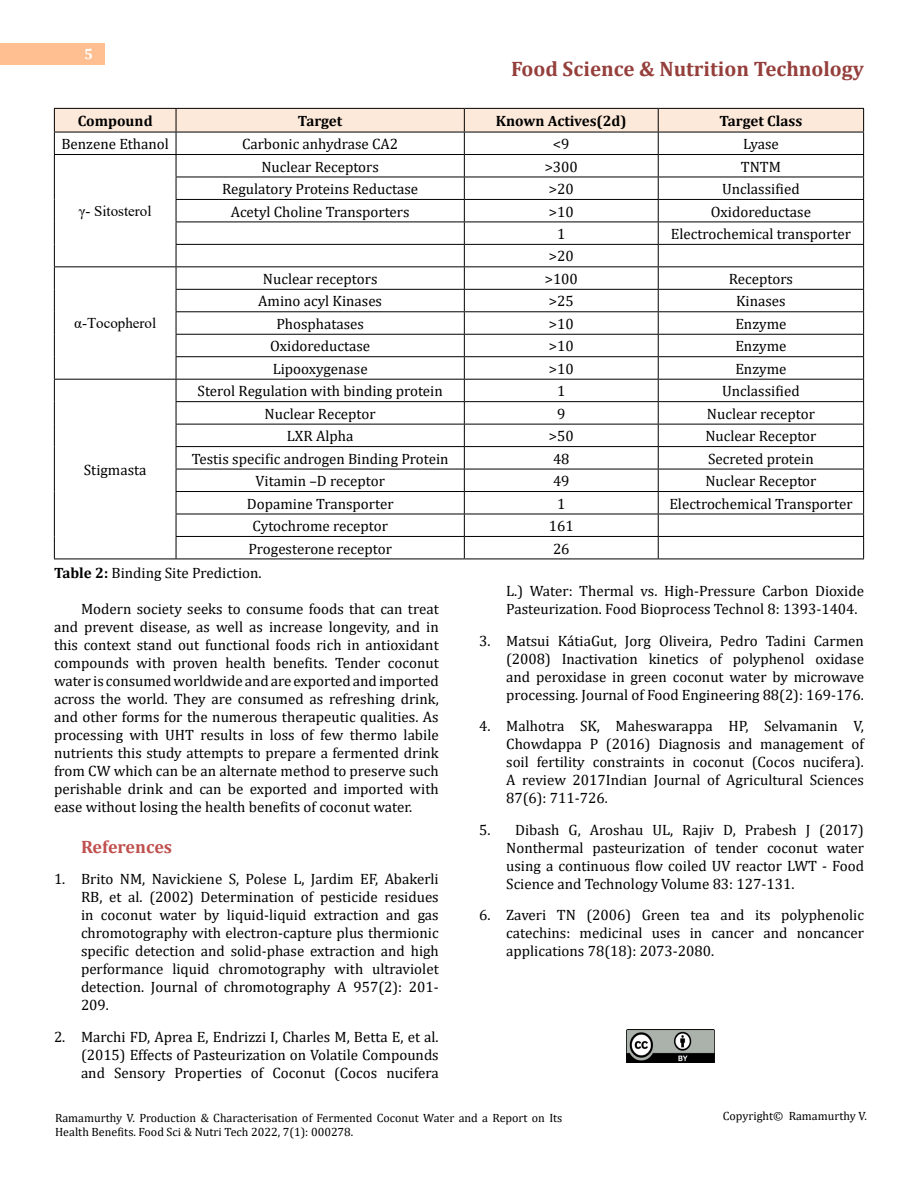
<style>
.page{position:relative;width:918px;height:1188px;background:#fff}
.page>*{position:absolute;margin:0;border:0;box-sizing:border-box;transform-origin:0 0}
.t1{font:700 21px "Cambria";color:#953f3c}
.t2{font:700 18px "Cambria";color:#c0504d}
.t3{font:15px/18px "Cambria";color:#000;text-align:justify}
.t4{font:700 15px "Cambria";color:#000}
.t5{font:15px "Times New Roman";color:#000}
.t6{font:700 15px "Cambria";color:#fff}
.t7{font:12px/14.4px "Cambria";color:#000}
.s1{font-weight:700}
</style>
<div class="page">
<div style="left:0;top:43px;width:105px;height:21px;background:#ffbf91"></div>
<hr style="left:54px;top:559px;width:122px;height:1px;background:#000">
<hr style="left:176px;top:559px;width:288px;height:1px;background:#000">
<hr style="left:464px;top:559px;width:194px;height:1px;background:#000">
<hr style="left:658px;top:559px;width:206px;height:1px;background:#000">
<svg style="left:54px;top:108px;width:810px;height:451px"></svg>
<img style="left:626px;top:1029px;width:89px;height:34px">
<p class="t6" style="left:84px;top:44px;width:10px">5</p>
<h1 class="t1" style="left:511px;top:54px;width:354px">Food Science &amp; Nutrition Technology</h1>
<p class="t4" style="left:78px;top:110px;width:76px">Compound</p>
<p class="t4" style="left:298px;top:110px;width:46px">Target</p>
<p class="t4" style="left:496px;top:110px;width:132px">Known Actives(2d)</p>
<p class="t4" style="left:720px;top:110px;width:84px">Target Class</p>
<p class="t3" style="left:61px;top:135px;width:109px">Benzene Ethanol</p>
<p class="t3" style="left:242px;top:135px;width:158px">Carbonic anhydrase CA2</p>
<p class="t3" style="left:553px;top:135px;width:18px">&lt;9</p>
<p class="t3" style="left:743px;top:135px;width:37px">Lyase</p>
<p class="t5" style="left:79px;top:200px;width:74px">γ- Sitosterol</p>
<p class="t5" style="left:74px;top:313px;width:84px">α-Tocopherol</p>
<p class="t3" style="left:261px;top:157px;width:119px">Nuclear Receptors</p>
<p class="t3" style="left:545px;top:157px;width:35px">&gt;300</p>
<p class="t3" style="left:741px;top:157px;width:42px">TNTM</p>
<p class="t3" style="left:222px;top:180px;width:198px">Regulatory Proteins Reductase</p>
<p class="t3" style="left:549px;top:180px;width:26px">&gt;20</p>
<p class="t3" style="left:722px;top:180px;width:79px">Unclassified</p>
<p class="t3" style="left:231px;top:202px;width:180px">Acetyl Choline Transporters</p>
<p class="t3" style="left:549px;top:202px;width:26px">&gt;10</p>
<p class="t3" style="left:711px;top:202px;width:102px">Oxidoreductase</p>
<p class="t3" style="left:557px;top:225px;width:10px">1</p>
<p class="t3" style="left:671px;top:225px;width:181px">Electrochemical transporter</p>
<p class="t3" style="left:549px;top:247px;width:26px">&gt;20</p>
<p class="t3" style="left:263px;top:270px;width:116px">Nuclear receptors</p>
<p class="t3" style="left:545px;top:270px;width:35px">&gt;100</p>
<p class="t3" style="left:729px;top:270px;width:66px">Receptors</p>
<p class="t3" style="left:258px;top:292px;width:125px">Amino acyl Kinases</p>
<p class="t3" style="left:549px;top:292px;width:26px">&gt;25</p>
<p class="t3" style="left:736px;top:292px;width:51px">Kinases</p>
<p class="t3" style="left:276px;top:315px;width:89px">Phosphatases</p>
<p class="t3" style="left:549px;top:315px;width:26px">&gt;10</p>
<p class="t3" style="left:735px;top:315px;width:53px">Enzyme</p>
<p class="t3" style="left:270px;top:337px;width:102px">Oxidoreductase</p>
<p class="t3" style="left:549px;top:337px;width:26px">&gt;10</p>
<p class="t3" style="left:735px;top:337px;width:53px">Enzyme</p>
<p class="t3" style="left:273px;top:360px;width:97px">Lipooxygenase</p>
<p class="t3" style="left:549px;top:360px;width:26px">&gt;10</p>
<p class="t3" style="left:735px;top:360px;width:53px">Enzyme</p>
<p class="t3" style="left:198px;top:382px;width:247px">Sterol Regulation with binding protein</p>
<p class="t3" style="left:557px;top:382px;width:10px">1</p>
<p class="t3" style="left:722px;top:382px;width:79px">Unclassified</p>
<p class="t3" style="left:265px;top:405px;width:113px">Nuclear Receptor</p>
<p class="t3" style="left:557px;top:405px;width:10px">9</p>
<p class="t3" style="left:707px;top:405px;width:110px">Nuclear receptor</p>
<p class="t3" style="left:287px;top:427px;width:68px">LXR Alpha</p>
<p class="t3" style="left:549px;top:427px;width:26px">&gt;50</p>
<p class="t3" style="left:705px;top:427px;width:113px">Nuclear Receptor</p>
<p class="t3" style="left:192px;top:450px;width:258px">Testis specific androgen Binding Protein</p>
<p class="t3" style="left:553px;top:450px;width:18px">48</p>
<p class="t3" style="left:708px;top:450px;width:107px">Secreted protein</p>
<p class="t3" style="left:256px;top:472px;width:131px">Vitamin –D receptor</p>
<p class="t3" style="left:553px;top:472px;width:18px">49</p>
<p class="t3" style="left:705px;top:472px;width:113px">Nuclear Receptor</p>
<p class="t3" style="left:247px;top:494px;width:148px">Dopamine Transporter</p>
<p class="t3" style="left:557px;top:494px;width:10px">1</p>
<p class="t3" style="left:669px;top:494px;width:185px">Electrochemical Transporter</p>
<p class="t3" style="left:253px;top:517px;width:137px">Cytochrome receptor</p>
<p class="t3" style="left:549px;top:517px;width:26px">161</p>
<p class="t3" style="left:248px;top:539px;width:145px">Progesterone receptor</p>
<p class="t3" style="left:553px;top:539px;width:18px">26</p>
<p class="t3" style="left:54px;top:564px;width:209px"><span class="s1">Table 2:</span> Binding Site Prediction.</p>
<p class="t3" style="left:54px;top:600px;width:386px;text-indent:27px">Modern society seeks to consume foods that can treat and prevent disease, as well as increase longevity, and in this context stand out functional foods rich in antioxidant compounds with proven health benefits. Tender coconut water is consumed worldwide and are exported and imported across the world. They are consumed as refreshing drink, and other forms for the numerous therapeutic qualities. As processing with UHT results in loss of few thermo labile nutrients this study attempts to prepare a fermented drink from CW which can be an alternate method to preserve such perishable drink and can be exported and imported with ease without losing the health benefits of coconut water.</p>
<p class="t2" style="left:81px;top:834px;width:93px">References</p>
<p class="t3" style="left:81px;top:870px;width:359px;text-indent:-27px">1. Brito NM, Navickiene S, Polese L, Jardim EF, Abakerli RB, et al. (2002) Determination of pesticide residues in coconut water by liquid-liquid extraction and gas chromotography with electron-capture plus thermionic specific detection and solid-phase extraction and high performance liquid chromotography with ultraviolet detection. Journal of chromotography A 957(2): 201- 209.</p>
<p class="t3" style="left:81px;top:1027px;width:359px;text-indent:-27px">2. Marchi FD, Aprea E, Endrizzi I, Charles M, Betta E, et al. (2015) Effects of Pasteurization on Volatile Compounds and Sensory Properties of Coconut (Cocos nucifera</p>
<p class="t3" style="left:84px;top:461px;width:64px">Stigmasta</p>
<p class="t3" style="left:506px;top:582px;width:359px">L.) Water: Thermal vs. High-Pressure Carbon Dioxide<br>Pasteurization. Food Bioprocess Technol 8: 1393-1404.</p>
<p class="t3" style="left:506px;top:631px;width:359px;text-indent:-27px">3. Matsui KátiaGut, Jorg Oliveira, Pedro Tadini Carmen (2008) Inactivation kinetics of polyphenol oxidase and peroxidase in green coconut water by microwave processing. Journal of Food Engineering 88(2): 169-176.</p>
<p class="t3" style="left:506px;top:717px;width:359px;text-indent:-27px">4. Malhotra SK, Maheswarappa HP, Selvamanin V, Chowdappa P (2016) Diagnosis and management of soil fertility constraints in coconut (Cocos nucifera).<br>A review 2017Indian Journal of Agricultural Sciences 87(6): 711-726.</p>
<p class="t3" style="left:506px;top:820px;width:359px;text-indent:-27px">5. Dibash G, Aroshau UL, Rajiv D, Prabesh J (2017)<br>Nonthermal pasteurization of tender coconut water using a continuous flow coiled UV reactor LWT - Food Science and Technology Volume 83: 127-131.</p>
<p class="t3" style="left:506px;top:906px;width:359px;text-indent:-27px">6. Zaveri TN (2006) Green tea and its polyphenolic catechins: medicinal uses in cancer and noncancer applications 78(18): 2073-2080.</p>
<p class="t7" style="left:55px;top:1111px;width:509px">Ramamurthy V. Production &amp; Characterisation of Fermented Coconut Water and a Report on Its<br>Health Benefits. Food Sci &amp; Nutri Tech 2022, 7(1): 000278.</p>
<p class="t7" style="left:723px;top:1109px;width:146px">Copyright© Ramamurthy V.</p>
</div>
